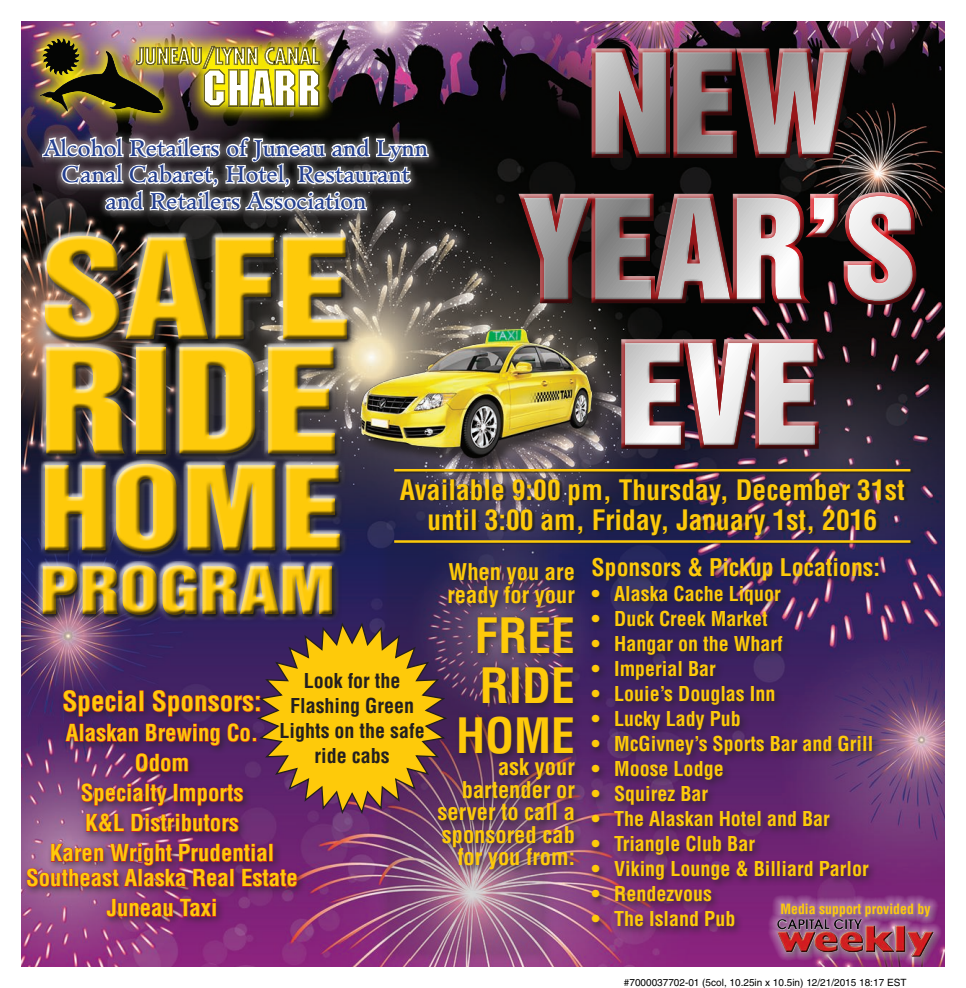
<style>
.page{position:relative;width:966px;height:988px;background:#fff}
.page>*{position:absolute;margin:0;border:0;box-sizing:border-box;transform-origin:0 0}
.t1{font:132.88px "Helvetica Inserat LT Std";color:#feca0a;scale:1.2 1}
.t2{font:126.88px "Helvetica Inserat LT Std";color:#feca0a;scale:1.2 1}
.t3{font:106.38px "Helvetica Inserat LT Std";color:#feca0a;scale:1.2 1}
.t4{font:59.75px "Helvetica Inserat LT Std";color:#feca0a;scale:1.2 1}
.t5{font:700 condensed 47.5px/50px "Helvetica LT Std";color:#feca0a;text-align:center}
.t6{font:700 condensed 27.5px/30px "Helvetica LT Std";color:#feca0a;text-align:center}
.t7{font:700 condensed 27.12px "Helvetica LT Std";color:#feca0a}
.t8{font:700 condensed 23.75px "Helvetica LT Std";color:#feca0a}
.t9{font:700 condensed 22.75px/30px "Helvetica LT Std";color:#feca0a;text-align:center}
.t10{font:700 condensed 22.5px/22.5px "Helvetica LT Std";color:#feca0a}
.t11{font:22.12px/26.6px "Minister Std";color:#25408f;text-align:center}
.t12{font:700 condensed 20px "Helvetica LT Std";color:#feca0a}
.t13{font:700 condensed 20px/25px "Helvetica LT Std";color:#231f20;text-align:center}
.t14{font:700 condensed 13.88px "Helvetica LT Std";color:#feca0a}
.t15{font:10px "Helvetica";color:#000}
</style>
<div class="page">
<img style="left:21px;top:21px;width:923px;height:945px">
<img style="left:349px;top:323px;width:134px;height:143px">
<img style="left:23px;top:21px;width:310px;height:105px">
<div style="left:39px;top:37px;width:282px;height:78px;background:#fff;opacity:.5"></div>
<div style="left:44px;top:138px;width:399px;height:88px;background:#231f20;opacity:.75"></div>
<div style="left:34px;top:128px;width:402px;height:90px;background:#fff;opacity:.75"></div>
<svg style="left:41px;top:135px;width:389px;height:77px"></svg>
<div style="left:22px;top:685px;width:284px;height:241px;background:#231f20;opacity:.75"></div>
<img style="left:27px;top:838px;width:270px;height:49px">
<svg style="left:106px;top:898px;width:67px;height:19px"></svg>
<svg style="left:179px;top:898px;width:37px;height:19px"></svg>
<div style="left:587px;top:553px;width:300px;height:382px;background:#231f20;opacity:.75"></div>
<div style="left:767px;top:894px;width:174px;height:71px;background:#fff;opacity:.75"></div>
<img style="left:777px;top:919px;width:82px;height:11px">
<div style="left:483px;top:21px;width:461px;height:471px;background:#231f20;opacity:.75"></div>
<div style="left:512px;top:42px;width:404px;height:411px;background:#fff;opacity:.75"></div>
<div style="left:519px;top:44px;width:403px;height:411px;background:#231f20;opacity:.75"></div>
<div style="left:34px;top:557px;width:306px;height:65px;background:#fff;opacity:.75"></div>
<div style="left:38px;top:561px;width:297px;height:56px;background:#fff;opacity:.75"></div>
<div style="left:39px;top:563px;width:297px;height:56px;background:#231f20;opacity:.75"></div>
<div style="left:36px;top:227px;width:319px;height:121px;background:#fff;opacity:.75"></div>
<div style="left:41px;top:232px;width:310px;height:110px;background:#fff;opacity:.75"></div>
<div style="left:44px;top:234px;width:308px;height:111px;background:#231f20;opacity:.75"></div>
<div style="left:38px;top:339px;width:304px;height:122px;background:#fff;opacity:.75"></div>
<div style="left:43px;top:344px;width:297px;height:114px;background:#231f20;opacity:.75"></div>
<div style="left:41px;top:459px;width:309px;height:102px;background:#231f20;opacity:.75"></div>
<div style="left:37px;top:455px;width:310px;height:104px;background:#fff;opacity:.75"></div>
<div style="left:41px;top:459px;width:302px;height:94px;background:#fff;opacity:.75"></div>
<div style="left:41px;top:462px;width:303px;height:94px;background:#231f20;opacity:.75"></div>
<div style="left:401px;top:479px;width:506px;height:58px;background:#231f20;opacity:.75"></div>
<svg style="left:374px;top:533px;width:183px;height:433px;background:#784e7b"></svg>
<div style="left:433px;top:558px;width:150px;height:320px;background:#231f20;opacity:.75"></div>
<div style="left:395px;top:469px;width:519px;height:5px;background:#231f20;opacity:.75"></div>
<hr style="left:394px;top:469px;width:516px;height:2px;background:#feca0a">
<div style="left:395px;top:540px;width:519px;height:5px;background:#242039"></div>
<hr style="left:394px;top:540px;width:516px;height:3px;background:#feca0a">
<svg style="left:63px;top:620px;width:386px;height:212px;background:#855449"></svg>
<p class="t11" style="left:44px;top:135px;width:385px">Alcohol Retailers of Juneau and Lynn<br>Canal Cabaret, Hotel, Restaurant and Retailers Association</p>
<h2 class="t2" style="left:40px;top:221px;width:262px">SAFE</h2>
<h1 class="t1" style="left:40px;top:330px;width:253px">RIDE</h1>
<h3 class="t3" style="left:40px;top:451px;width:256px">HOME</h3>
<h3 class="t6" style="left:400px;top:477px;width:506px">Available 9:00 pm, Thursday, December 31st until 3:00 am, Friday, January 1st, 2016</h3>
<p class="t10" style="left:447px;top:562px;width:129px">When you are ready for your</p>
<h3 class="t5" style="left:456px;top:614px;width:120px">FREE<br>RIDE<br>HOME</h3>
<p class="t10" style="left:437px;top:757px;width:139px;text-align:right">ask your bartender or server to call a sponsored cab for you from:</p>
<p class="t8" style="left:591px;top:558px;width:290px">Sponsors &amp; Pickup Locations:</p>
<p class="t12" style="left:591px;top:582px;width:191px">• Alaska Cache Liquor</p>
<p class="t12" style="left:591px;top:607px;width:177px">• Duck Creek Market</p>
<p class="t12" style="left:591px;top:632px;width:192px">• Hangar on the Wharf</p>
<p class="t12" style="left:591px;top:657px;width:126px">• Imperial Bar</p>
<p class="t12" style="left:591px;top:682px;width:185px">• Louie’s Douglas Inn</p>
<p class="t12" style="left:591px;top:707px;width:151px">• Lucky Lady Pub</p>
<p class="t12" style="left:591px;top:732px;width:283px">• McGivney’s Sports Bar and Grill</p>
<p class="t12" style="left:591px;top:757px;width:133px">• Moose Lodge</p>
<p class="t12" style="left:591px;top:782px;width:118px">• Squirez Bar</p>
<p class="t12" style="left:591px;top:807px;width:240px">• The Alaskan Hotel and Bar</p>
<p class="t12" style="left:591px;top:832px;width:165px">• Triangle Club Bar</p>
<p class="t12" style="left:591px;top:857px;width:278px">• Viking Lounge &amp; Billiard Parlor</p>
<p class="t12" style="left:591px;top:882px;width:122px">• Rendezvous</p>
<p class="t12" style="left:591px;top:907px;width:145px">• The Island Pub</p>
<h3 class="t4" style="left:40px;top:558px;width:248px">PROGRAM</h3>
<p class="t13" style="left:279px;top:670px;width:147px">Look for the<br>Flashing Green<br>Lights on the safe ride cabs</p>
<h3 class="t7" style="left:62px;top:691px;width:201px">Special Sponsors:</h3>
<p class="t9" style="left:50px;top:720px;width:226px">Alaskan Brewing Co.<br>Odom<br>Specialty Imports<br>K&amp;L Distributors<br>Karen Wright Prudential</p>
<p class="t9" style="left:26px;top:865px;width:273px">Southeast Alaska Real Estate<br>Juneau Taxi</p>
<p class="t14" style="left:780px;top:904px;width:152px">Media support provided by</p>
<p class="t15" style="left:623px;top:978px;width:284px">#7000037702-01 (5col, 10.25in x 10.5in) 12/21/2015 18:17 EST</p>
</div>
